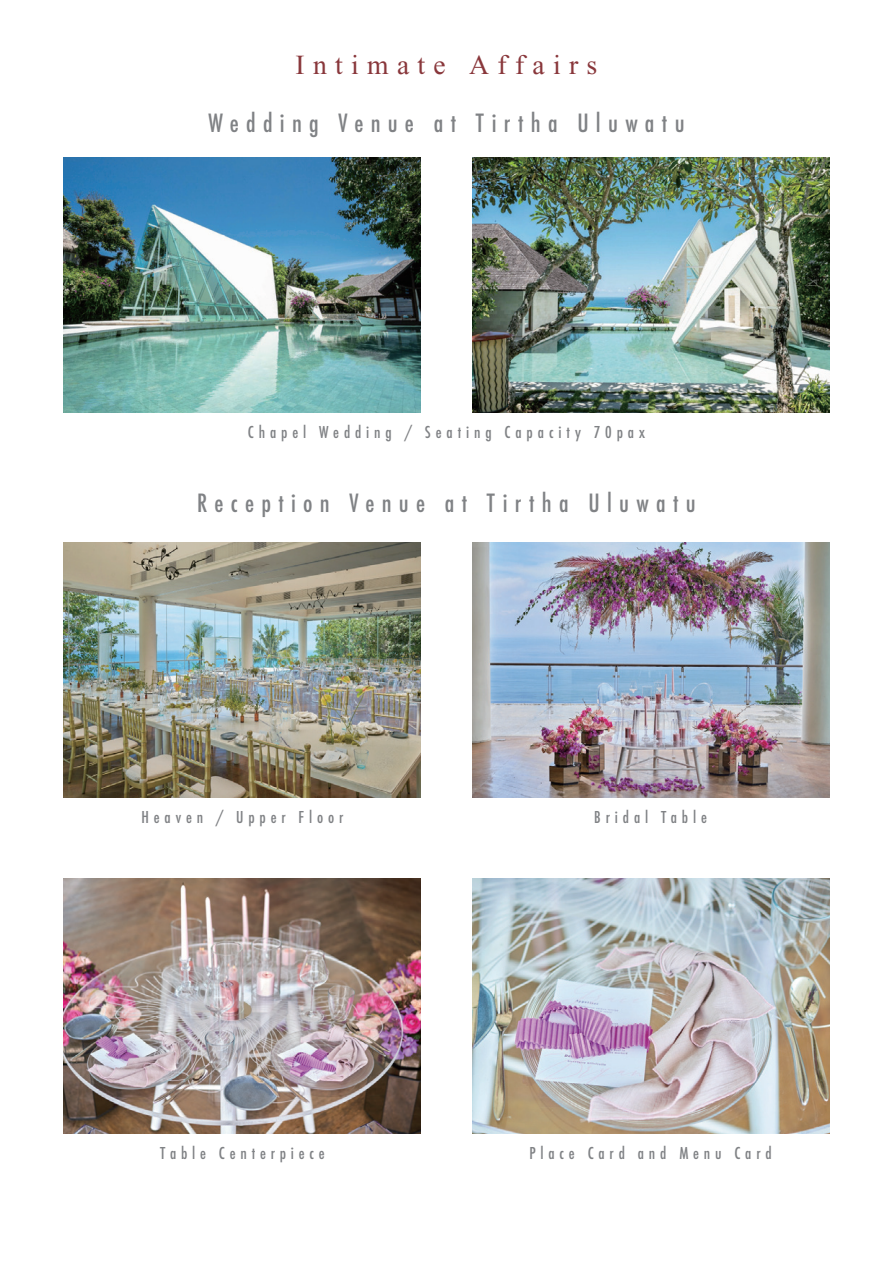
<style>
.page{position:relative;width:893px;height:1263px;background:#fff}
.page>*{position:absolute;margin:0;border:0;box-sizing:border-box;transform-origin:0 0}
.t1{font:27.6px "Times New Roman";letter-spacing:.3em;color:#89373b}
.t2{font:500 condensed 24.45px "Futura";letter-spacing:.3em;color:#808285}
.t3{font:500 condensed 15.9px "Futura";letter-spacing:.3em;color:#808285}
</style>
<div class="page">
<img style="left:472px;top:157px;width:357px;height:255px">
<img style="left:64px;top:157px;width:357px;height:255px">
<img style="left:64px;top:878px;width:357px;height:255px">
<img style="left:64px;top:542px;width:357px;height:255px">
<img style="left:472px;top:542px;width:357px;height:255px">
<img style="left:472px;top:878px;width:357px;height:255px">
<h1 class="t1" style="left:296px;top:50px;width:303px">Intimate Affairs</h1>
<h2 class="t2" style="left:208px;top:107px;width:478px">Wedding Venue at Tirtha Uluwatu</h2>
<p class="t3" style="left:248px;top:422px;width:399px">Chapel Wedding / Seating Capacity 70pax</p>
<h2 class="t2" style="left:197px;top:488px;width:500px">Reception Venue at Tirtha Uluwatu</h2>
<p class="t3" style="left:141px;top:807px;width:203px">Heaven / Upper Floor</p>
<p class="t3" style="left:594px;top:807px;width:114px">Bridal Table</p>
<p class="t3" style="left:160px;top:1143px;width:166px">Table Centerpiece</p>
<p class="t3" style="left:529px;top:1143px;width:244px">Place Card and Menu Card</p>
</div>
